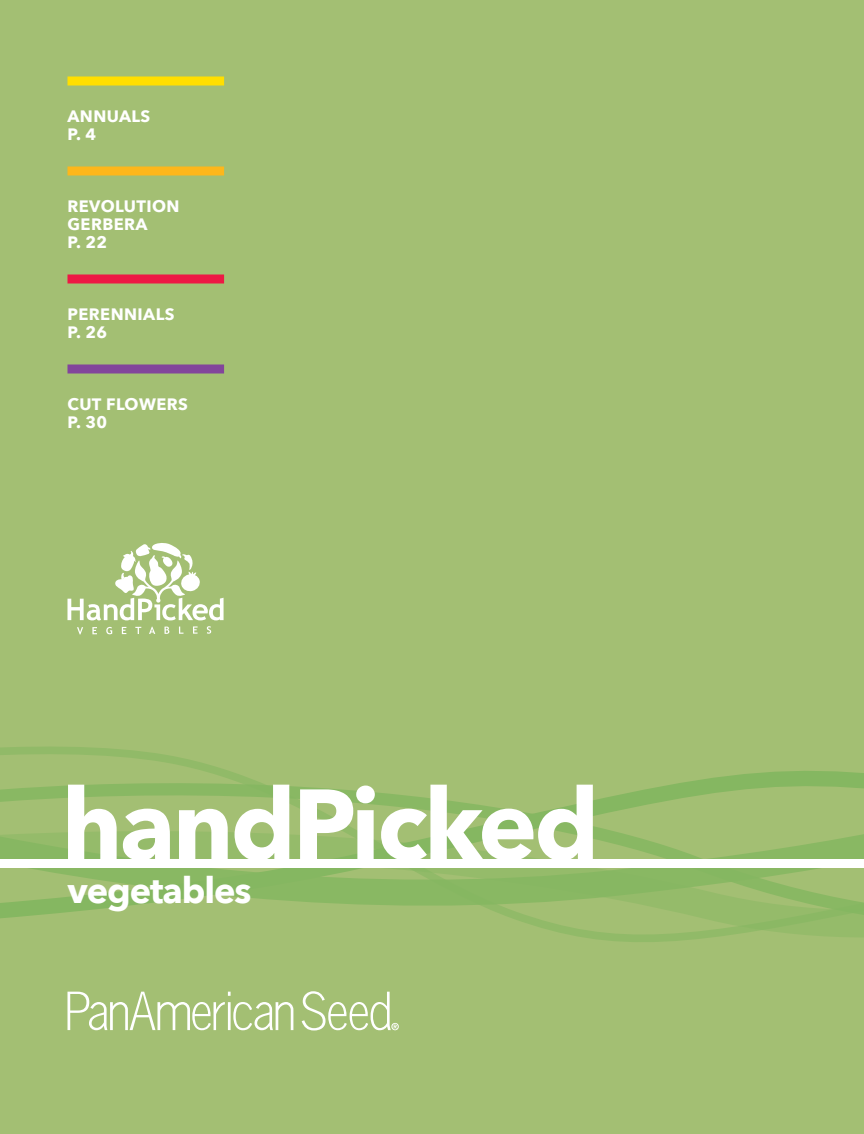
<style>
.page{position:relative;width:864px;height:1134px;background:#a3bf73}
.page>*{position:absolute;margin:0;border:0;box-sizing:border-box;transform-origin:0 0}
.t1{font:700 99px "Avenir Next";letter-spacing:-.03em;color:#fff}
.t2{font:700 36px "Avenir Next";letter-spacing:-.03em;color:#fff}
.t3{font:700 16.5px/18px "Avenir Next";letter-spacing:.025em;color:#fff}
</style>
<div class="page">
<svg style="left:0;top:907px;width:864px;height:32px"></svg>
<svg style="left:0;top:747px;width:864px;height:160px"></svg>
<div style="left:68px;top:76px;width:156px;height:10px;background:#ffdf00"></div>
<div style="left:68px;top:166px;width:156px;height:10px;background:#fdb71b"></div>
<div style="left:68px;top:274px;width:156px;height:10px;background:#ed1944"></div>
<div style="left:68px;top:364px;width:156px;height:10px;background:#82459b"></div>
<div style="left:0;top:860px;width:864px;height:8px;background:#fff"></div>
<svg style="left:302px;top:991px;width:97px;height:39px"></svg>
<svg style="left:68px;top:992px;width:225px;height:38px"></svg>
<svg style="left:77px;top:626px;width:134px;height:8px"></svg>
<svg style="left:67px;top:543px;width:157px;height:77px"></svg>
<p class="t3" style="left:68px;top:107px;width:82px">annuals p. 4</p>
<p class="t3" style="left:68px;top:197px;width:46px">REVOLUTION<br>GERBERA<br>p. 22</p>
<p class="t3" style="left:68px;top:305px;width:23px">PERENNIAL</p>
<p class="t3" style="left:165px;top:305px;width:11px">S</p>
<p class="t3" style="left:68px;top:323px;width:41px">p. 26</p>
<p class="t3" style="left:67px;top:395px;width:122px">CUT FLOWERS p. 30</p>
<p class="t1" style="left:62px;top:764px;width:539px">handPicked</p>
<p class="t2" style="left:68px;top:868px;width:185px">vegetables</p>
</div>
